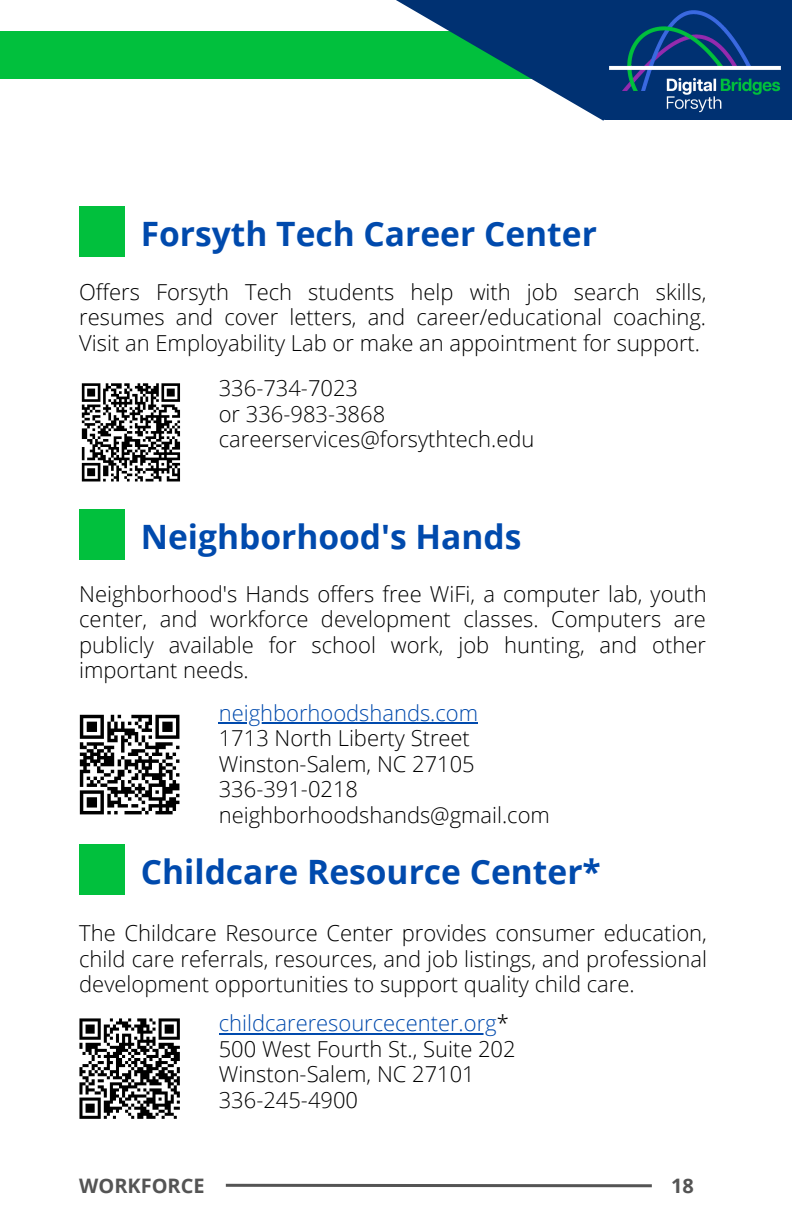
<style>
.page{position:relative;width:792px;height:1224px;background:#fff}
.page>*{position:absolute;margin:0;border:0;box-sizing:border-box;transform-origin:0 0}
.t1{font:700 33.6px "Open Sans";color:#004aad}
.t2{font:300 22px/25.6px "Open Sans";color:#000;text-align:justify}
.t3{font:300 22px "Open Sans";color:#004aad}
.t4{font:700 20px "Open Sans";color:#545454}
.s1{color:#000}
</style>
<div class="page">
<svg style="left:81px;top:383px;width:100px;height:99px"></svg>
<svg style="left:79px;top:714px;width:101px;height:101px"></svg>
<div style="left:79px;top:509px;width:46px;height:50px;background:#01c03d"></div>
<div style="left:79px;top:206px;width:46px;height:50px;background:#01c03d"></div>
<hr style="left:226px;top:1184px;width:426px;height:3px;background:#545454">
<svg style="left:79px;top:1018px;width:101px;height:101px"></svg>
<div style="left:79px;top:845px;width:46px;height:50px;background:#01c03d"></div>
<div style="left:0;top:32px;width:621px;height:47px;background:#01c03d"></div>
<svg style="left:396px;top:0;width:208px;height:121px"></svg>
<div style="left:604px;top:0;width:188px;height:120px;background:#003172"></div>
<img style="left:603px;top:5px;width:178px;height:111px">
<hr style="left:219px;top:722px;width:259px;height:2px;background:#004aad">
<hr style="left:219px;top:1033px;width:278px;height:1px;background:#004aad">
<p class="t1" style="left:141px;top:210px;width:458px">Forsyth Tech Career Center</p>
<p class="t2" style="left:79px;top:278px;width:629px">Offers Forsyth Tech students help with job search skills, resumes and cover letters, and career/educational coaching.<br>Visit an Employability Lab or make an appointment for support.</p>
<p class="t2" style="left:219px;top:375px;width:141px">336-734-7023</p>
<p class="t2" style="left:219px;top:400px;width:168px">or 336-983-3868</p>
<p class="t2" style="left:219px;top:426px;width:317px">careerservices@forsythtech.edu</p>
<p class="t1" style="left:141px;top:513px;width:382px">Neighborhood's Hands</p>
<p class="t2" style="left:79px;top:580px;width:629px">Neighborhood's Hands offers free WiFi, a computer lab, youth center, and workforce development classes. Computers are publicly available for school work, job hunting, and other important needs.</p>
<p class="t3" style="left:219px;top:697px;width:261px">neighborhoodshands.com</p>
<p class="t2" style="left:219px;top:725px;width:253px">1713 North Liberty Street</p>
<p class="t2" style="left:219px;top:751px;width:257px">Winston-Salem, NC 27105</p>
<p class="t2" style="left:219px;top:776px;width:141px">336-391-0218</p>
<p class="t2" style="left:219px;top:802px;width:333px">neighborhoodshands@gmail.com</p>
<p class="t1" style="left:141px;top:848px;width:462px">Childcare Resource Center*</p>
<p class="t2" style="left:79px;top:920px;width:629px">The Childcare Resource Center provides consumer education, child care referrals, resources, and job listings, and professional development opportunities to support quality child care.</p>
<p class="t3" style="left:219px;top:1008px;width:292px">childcareresourcecenter.org<span class="s1">*</span></p>
<p class="t2" style="left:219px;top:1035px;width:298px">500 West Fourth St., Suite 202</p>
<p class="t2" style="left:219px;top:1061px;width:257px">Winston-Salem, NC 27101</p>
<p class="t2" style="left:219px;top:1086px;width:141px">336-245-4900</p>
<p class="t4" style="left:79px;top:1171px;width:127px">WORKFORCE</p>
<p class="t4" style="left:671px;top:1171px;width:24px">18</p>
</div>
